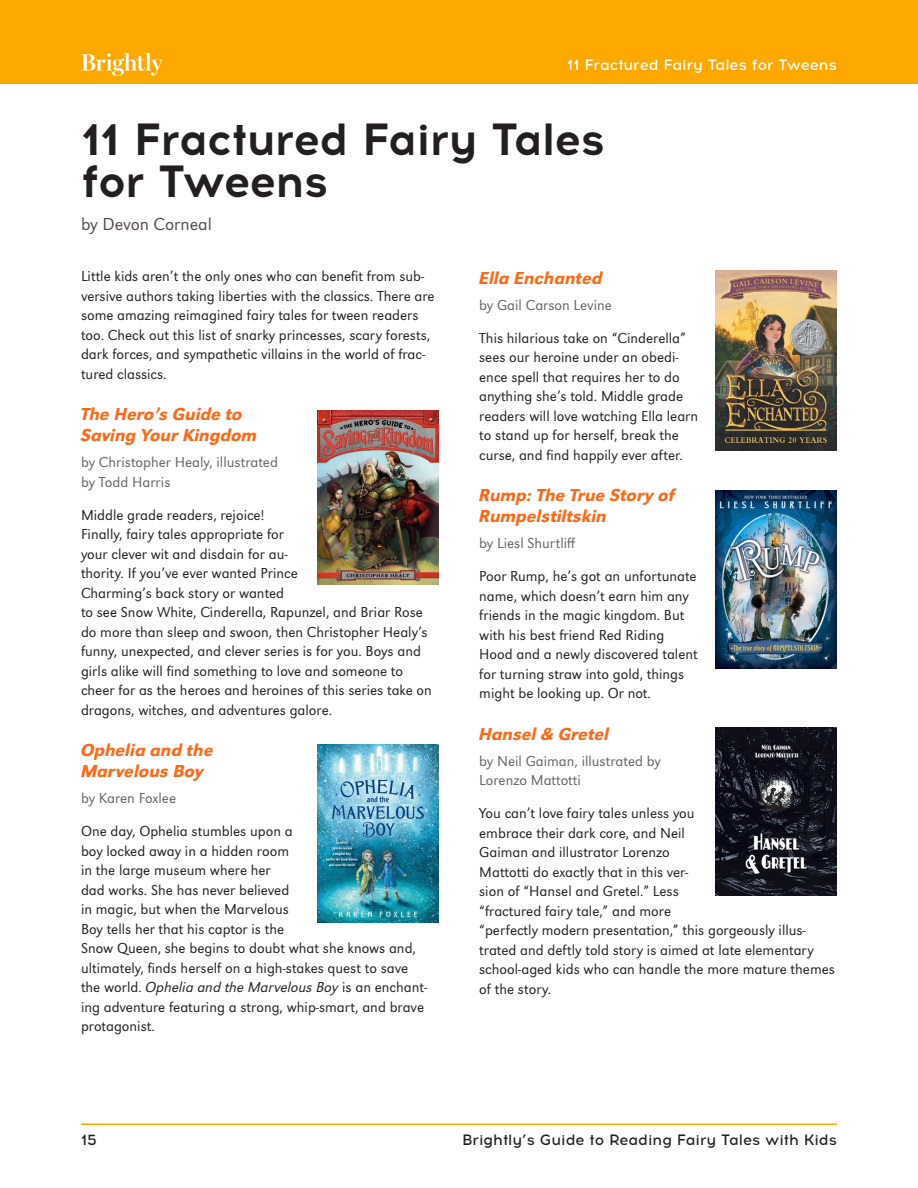
<style>
.page{position:relative;width:918px;height:1188px;background:#fff}
.page>*{position:absolute;margin:0;border:0;box-sizing:border-box;transform-origin:0 0}
.t1{font:700 45px/42px "Acrom";letter-spacing:-.02em;color:#231f20}
.t2{font:italic 500 18px/21px "URW Grotesk TOT";color:#ff6815}
.t3{font:300 18px "URW Grotesk TOT";color:#534b48}
.t4{font:300 15px/19.5px "URW Grotesk TOT";color:#231f20}
.t5{font:300 15px/19.5px "URW Grotesk TOT";color:#636466}
.t6{font:500 15px "Acrom";color:#231f20}
.t7{font:500 15px "Acrom";color:#fff}
.s1{font-style:italic}
</style>
<div class="page">
<div style="left:0;top:0;width:918px;height:83px;background:#ffa800"></div>
<svg style="left:81px;top:53px;width:82px;height:23px"></svg>
<hr style="left:81px;top:1124px;width:756px;height:1px;background:#ffa800">
<img style="left:317px;top:410px;width:122px;height:174px">
<img style="left:317px;top:744px;width:122px;height:179px">
<img style="left:716px;top:270px;width:121px;height:181px">
<img style="left:716px;top:490px;width:121px;height:179px">
<img style="left:716px;top:728px;width:121px;height:167px">
<p class="t7" style="left:567px;top:54px;width:271px">11 Fractured Fairy Tales for Tweens</p>
<h1 class="t1" style="left:81px;top:119px;width:526px">11 Fractured Fairy Tales for Tweens</h1>
<p class="t3" style="left:81px;top:214px;width:132px">by Devon Corneal</p>
<p class="t4" style="left:81px;top:267px;width:355px">Little kids aren’t the only ones who can benefit from sub&shy;versive authors taking liberties with the classics. There are some amazing reimagined fairy tales for tween readers too. Check out this list of snarky princesses, scary forests, dark forces, and sympathetic villains in the world of frac&shy;tured classics.</p>
<p class="t2" style="left:81px;top:404px;width:178px">The Hero’s Guide to<br>Saving Your Kingdom</p>
<p class="t5" style="left:81px;top:453px;width:198px">by Christopher Healy, illustrated by Todd Harris</p>
<p class="t4" style="left:81px;top:505px;width:352px">Middle grade readers, rejoice!<br>Finally, fairy tales appropriate for<br>your clever wit and disdain for au-<br>thority. If you’ve ever wanted Prince<br>Charming’s back story or wanted<br>to see Snow White, Cinderella, Rapunzel, and Briar Rose do more than sleep and swoon, then Christopher Healy’s funny, unexpected, and clever series is for you. Boys and girls alike will find something to love and someone to cheer for as the heroes and heroines of this series take on dragons, witches, and adventures galore.</p>
<p class="t2" style="left:81px;top:740px;width:134px">Ophelia and the<br>Marvelous Boy</p>
<p class="t5" style="left:81px;top:789px;width:97px">by Karen Foxlee</p>
<p class="t4" style="left:81px;top:822px;width:348px">One day, Ophelia stumbles upon a<br>boy locked away in a hidden room<br>in the large museum where her<br>dad works. She has never believed<br>in magic, but when the Marvelous<br>Boy tells her that his captor is the<br>Snow Queen, she begins to doubt what she knows and, ultimately, finds herself on a high-stakes quest to save the world. <span class="s1">Ophelia and the Marvelous Boy</span> is an enchant&shy;ing adventure featuring a strong, whip-smart, and brave protagonist.</p>
<p class="t2" style="left:479px;top:267px;width:125px">Ella Enchanted</p>
<p class="t5" style="left:479px;top:295px;width:134px">by Gail Carson Levine</p>
<p class="t4" style="left:479px;top:328px;width:221px">This hilarious take on “Cinderella” sees our heroine under an obedi&shy;ence spell that requires her to do anything she’s told. Middle grade readers will love watching Ella learn to stand up for herself, break the curse, and find happily ever after.</p>
<p class="t2" style="left:479px;top:485px;width:197px">Rump: The True Story of<br>Rumpelstiltskin</p>
<p class="t5" style="left:479px;top:534px;width:97px">by Liesl Shurtliff</p>
<p class="t4" style="left:479px;top:567px;width:220px">Poor Rump, he’s got an unfortunate name, which doesn’t earn him any friends in the magic kingdom. But with his best friend Red Riding<br>Hood and a newly discovered talent for turning straw into gold, things might be looking up. Or not.</p>
<p class="t2" style="left:479px;top:723px;width:132px">Hansel &amp; Gretel</p>
<p class="t5" style="left:479px;top:751px;width:183px">by Neil Gaiman, illustrated by<br>Lorenzo Mattotti</p>
<p class="t4" style="left:479px;top:804px;width:357px">You can’t love fairy tales unless you<br>embrace their dark core, and Neil<br>Gaiman and illustrator Lorenzo<br>Mattotti do exactly that in this ver-<br>sion of “Hansel and Gretel.” Less<br>“fractured fairy tale,” and more<br>“perfectly modern presentation,” this gorgeously illus&shy;trated and deftly told story is aimed at late elementary school-aged kids who can handle the more mature themes of the story.</p>
<p class="t6" style="left:81px;top:1130px;width:17px">15</p>
<p class="t6" style="left:462px;top:1130px;width:376px">Brightly’s Guide to Reading Fairy Tales with Kids</p>
</div>
